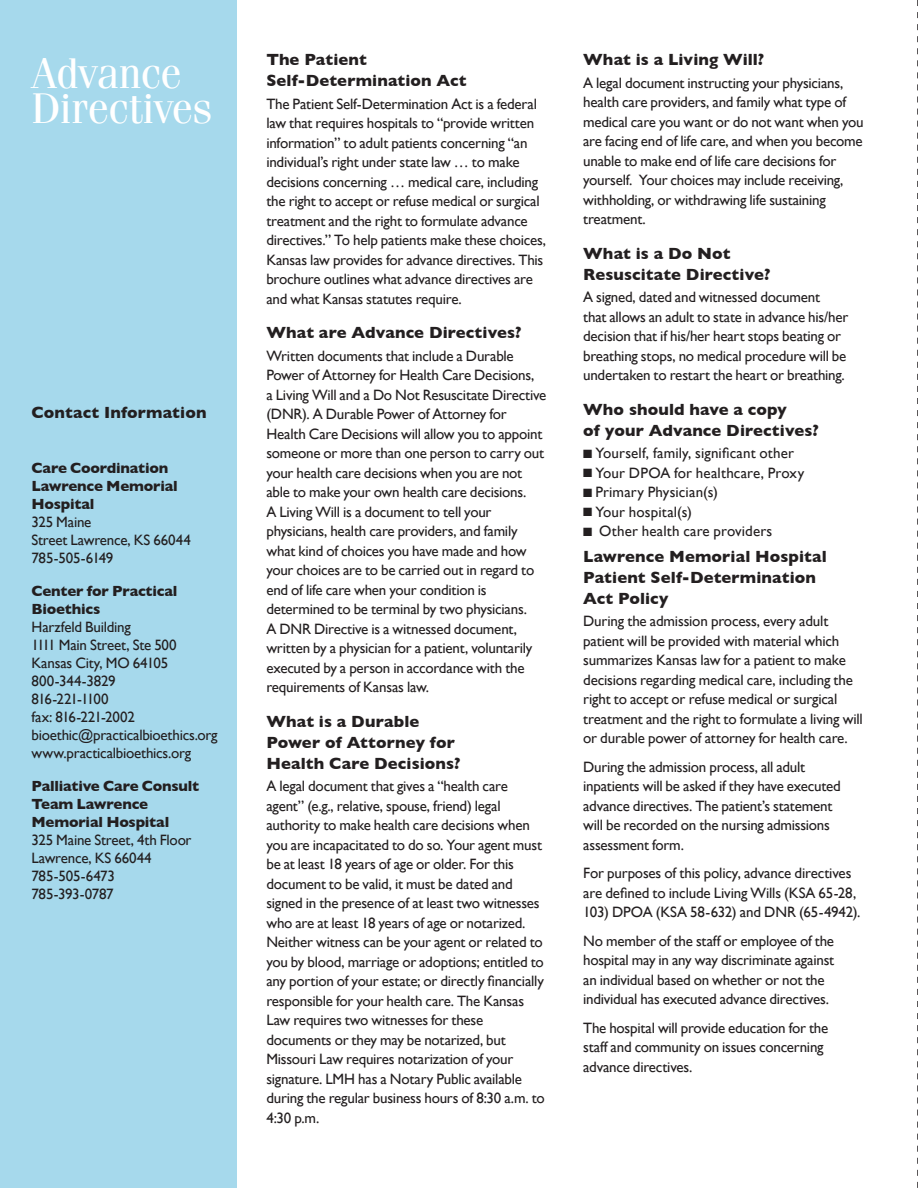
<style>
.page{position:relative;width:918px;height:1188px;background:#fff}
.page>*{position:absolute;margin:0;border:0;box-sizing:border-box;transform-origin:0 0}
.Headings{font:42.9px/35.7px "Fenice";letter-spacing:-.015em;color:#fff}
.Subhead{font:700 16.5px/21px "Gill Sans";letter-spacing:.005em;color:#231f20}
.Body_Copy{font:15px/19.5px "Gill Sans";letter-spacing:-.015em;color:#231f20}
.Body_Copy-2{font:15px "Gill Sans";letter-spacing:.01em;color:#231f20}
.Body_Copy-3{font:15px "Gill Sans";letter-spacing:.005em;color:#231f20}
.s1{font-weight:700}
</style>
<div class="page">
<div style="left:0;top:0;width:236px;height:1188px;background:#a6d9ec"></div>
<svg style="left:917px;top:0;width:1px;height:1188px"></svg>
<p class="Headings" style="left:32px;top:54px;width:183px">Advance<br>Directives</p>
<p class="Subhead" style="left:266px;top:49px;width:202px">The Patient<br>Self-Determination Act</p>
<p class="Body_Copy" style="left:266px;top:94px;width:281px">The Patient Self-Determination Act is a federal law that requires hospitals to “provide written information” to adult patients concerning “an individual’s right under state law … to make decisions concerning … medical care, including the right to accept or refuse medical or surgical treatment and the right to formulate advance directives.” To help patients make these choices, Kansas law provides for advance directives. This brochure outlines what advance directives are and what Kansas statutes require.</p>
<p class="Subhead" style="left:266px;top:322px;width:257px">What are Advance Directives?</p>
<p class="Body_Copy" style="left:266px;top:346px;width:281px">Written documents that include a Durable Power of Attorney for Health Care Decisions,<br>a Living Will and a Do Not Resuscitate Directive (DNR). A Durable Power of Attorney for Health Care Decisions will allow you to appoint someone or more than one person to carry out your health care decisions when you are not able to make your own health care decisions.<br>A Living Will is a document to tell your physicians, health care providers, and family what kind of choices you have made and how your choices are to be carried out in regard to end of life care when your condition is determined to be terminal by two physicians.<br>A DNR Directive is a witnessed document, written by a physician for a patient, voluntarily executed by a person in accordance with the requirements of Kansas law.</p>
<p class="Subhead" style="left:266px;top:711px;width:196px">What is a Durable<br>Power of Attorney for<br>Health Care Decisions?</p>
<p class="Body_Copy" style="left:266px;top:776px;width:280px">A legal document that gives a “health care agent” (e.g., relative, spouse, friend) legal authority to make health care decisions when you are incapacitated to do so. Your agent must be at least 18 years of age or older. For this document to be valid, it must be dated and signed in the presence of at least two witnesses who are at least 18 years of age or notarized.<br>Neither witness can be your agent or related to you by blood, marriage or adoptions; entitled to any portion of your estate; or directly financially responsible for your health care. The Kansas Law requires two witnesses for these documents or they may be notarized, but Missouri Law requires notarization of your signature. LMH has a Notary Public available during the regular business hours of 8:30 a.m. to 4:30 p.m.</p>
<p class="Subhead" style="left:32px;top:401px;width:177px">Contact Information</p>
<p class="Body_Copy" style="left:32px;top:459px;width:161px;line-height:18px"><span class="s1">Care Coordination<br>Lawrence Memorial<br>Hospital<br></span>325 Maine<br>Street Lawrence, KS 66044<br>785-505-6149</p>
<p class="Body_Copy" style="left:32px;top:582px;width:188px;line-height:18px"><span class="s1">Center for Practical<br>Bioethics<br></span>Harzfeld Building<br>1111 Main Street, Ste 500<br>Kansas City, MO 64105<br>800-344-3829<br>816-221-1100<br>fax: 816-221-2002 bioethic@practicalbioethics.org www.practicalbioethics.org</p>
<p class="Body_Copy" style="left:32px;top:777px;width:169px;line-height:18px"><span class="s1">Palliative Care Consult<br>Team Lawrence<br>Memorial Hospital<br></span>325 Maine Street, 4th Floor<br>Lawrence, KS 66044<br>785-505-6473<br>785-393-0787</p>
<p class="Subhead" style="left:583px;top:49px;width:183px">What is a Living Will?</p>
<p class="Body_Copy" style="left:583px;top:73px;width:282px">A legal document instructing your physicians, health care providers, and family what type of medical care you want or do not want when you are facing end of life care, and when you become unable to make end of life care decisions for yourself. Your choices may include receiving, withholding, or withdrawing life sustaining treatment.</p>
<p class="Subhead" style="left:583px;top:243px;width:189px">What is a Do Not<br>Resuscitate Directive?</p>
<p class="Body_Copy" style="left:583px;top:287px;width:267px">A signed, dated and witnessed document<br>that allows an adult to state in advance his/her decision that if his/her heart stops beating or breathing stops, no medical procedure will be undertaken to restart the heart or breathing.</p>
<p class="Subhead" style="left:583px;top:399px;width:237px">Who should have a copy<br>of your Advance Directives?</p>
<p class="Body_Copy-2" style="left:583px;top:444px;width:212px">■ Yourself, family, significant other</p>
<p class="Body_Copy-3" style="left:583px;top:464px;width:223px">■ Your DPOA for healthcare, Proxy</p>
<p class="Body_Copy-2" style="left:583px;top:483px;width:136px">■ Primary Physician(s)</p>
<p class="Body_Copy-3" style="left:583px;top:503px;width:110px">■ Your hospital(s)</p>
<p class="Body_Copy-2" style="left:583px;top:522px;width:191px">■ Other health care providers</p>
<p class="Subhead" style="left:583px;top:546px;width:245px">Lawrence Memorial Hospital<br>Patient Self-Determination<br>Act Policy</p>
<p class="Body_Copy" style="left:583px;top:611px;width:281px">During the admission process, every adult patient will be provided with material which summarizes Kansas law for a patient to make decisions regarding medical care, including the right to accept or refuse medical or surgical treatment and the right to formulate a living will or durable power of attorney for health care.</p>
<p class="Body_Copy" style="left:583px;top:757px;width:259px">During the admission process, all adult inpatients will be asked if they have executed advance directives. The patient’s statement will be recorded on the nursing admissions assessment form.</p>
<p class="Body_Copy" style="left:583px;top:863px;width:279px">For purposes of this policy, advance directives are defined to include Living Wills (KSA 65-28,<br>103) DPOA (KSA 58-632) and DNR (65-4942).</p>
<p class="Body_Copy" style="left:583px;top:931px;width:253px">No member of the staff or employee of the hospital may in any way discriminate against an individual based on whether or not the individual has executed advance directives.</p>
<p class="Body_Copy" style="left:583px;top:1018px;width:247px">The hospital will provide education for the staff and community on issues concerning advance directives.</p>
</div>
